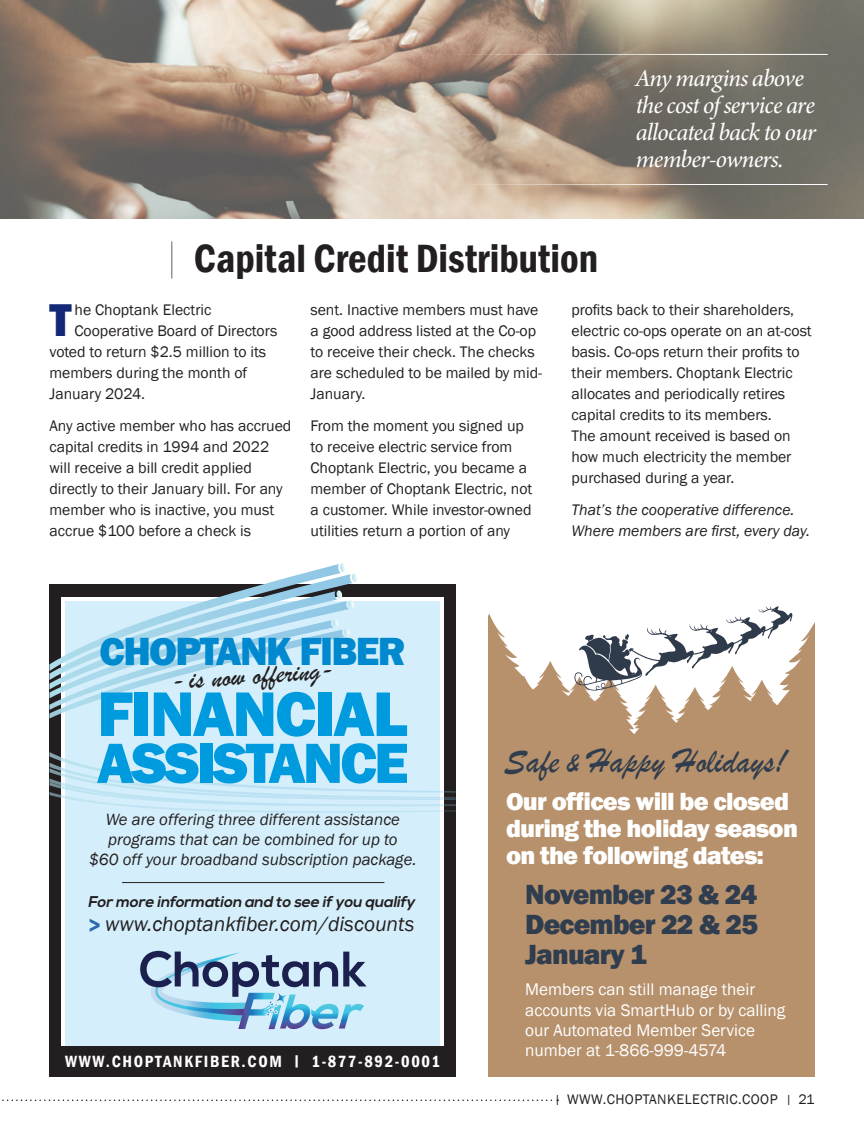
<style>
.page{position:relative;width:864px;height:1134px;background:#fff}
.page>*{position:absolute;margin:0;border:0;box-sizing:border-box;transform-origin:0 0}
.t1{font:800 65.25px "Franklin Gothic";letter-spacing:-.03em;color:#009bde}
.t2{font:800 58.65px "Franklin Gothic";letter-spacing:-.05em;color:#009bde}
.Copy{font:800 47.25px "Franklin Gothic";color:#142975}
.t3{font:600 condensed 40.5px "Franklin Gothic";color:#231f20}
.t4{font:800 40.5px "Franklin Gothic";letter-spacing:-.04em;color:#0089cf}
.t5{font:36px "Brush Script";color:#2f3d4e;scale:.95 1}
.t6{font:800 28.5px "Franklin Gothic";letter-spacing:-.03em;color:#2f3d4e}
.t7{font:28.2px "Brush Script";color:#231f20}
.t8{font:800 25.5px/27px "Franklin Gothic";letter-spacing:-.03em;color:#fff}
.t9{font:italic 24.45px/27px "Minion Variable Concept";letter-spacing:-.03em;color:#fff}
.t10{font:italic 21.15px "Franklin Gothic";color:#231f20}
.Copy-2{font:17.25px/20.2px "Franklin Gothic";color:#fff}
.t11{font:italic 16.65px "Franklin Gothic";color:#231f20}
.t12{font:600 condensed 16.65px "Franklin Gothic";letter-spacing:.1em;color:#fff}
.Copy-3{font:15.75px/21px "Franklin Gothic";color:#231f20}
.Copy-4{font:italic 15.75px/21px "Franklin Gothic";color:#231f20}
.t13{font:italic 700 15.6px "Nexa";color:#231f20}
.t14{font:14.25px "Franklin Gothic";letter-spacing:.03em;color:#231f20}
.s1{font-weight:800;font-style:normal;font-size:22.95px;color:#2a69af}
.s2{font-size:14.55px}
.s3{font-size:27px}
.s4{font-size:12px}
</style>
<div class="page">
<div style="left:488px;top:614px;width:327px;height:462px;background:#b7916c"></div>
<svg style="left:2px;top:1100px;width:556px;height:1px"></svg>
<img style="left:0;top:0;width:864px;height:218px">
<div style="left:65px;top:601px;width:375px;height:462px;background:#d4effb"></div>
<div style="left:49px;top:585px;width:12px;height:491px;background:#231f20"></div>
<div style="left:444px;top:594px;width:12px;height:482px;background:#231f20"></div>
<svg style="left:340px;top:563px;width:5px;height:10px"></svg>
<svg style="left:49px;top:574px;width:407px;height:27px"></svg>
<svg style="left:352px;top:573px;width:6px;height:10px"></svg>
<svg style="left:124px;top:601px;width:225px;height:28px"></svg>
<svg style="left:348px;top:600px;width:6px;height:9px"></svg>
<svg style="left:49px;top:629px;width:407px;height:184px"></svg>
<svg style="left:332px;top:619px;width:18px;height:17px"></svg>
<div style="left:51px;top:1046px;width:403px;height:30px;background:#231f20"></div>
<svg style="left:140px;top:951px;width:226px;height:78px"></svg>
<hr style="left:122px;top:882px;width:262px;height:1px;background:#231f20">
<hr style="left:171px;top:241px;width:1px;height:37px;background:#939598">
<hr style="left:443px;top:54px;width:385px;height:1px;background:#fff">
<hr style="left:443px;top:184px;width:385px;height:1px;background:#fff">
<svg style="left:488px;top:614px;width:327px;height:120px"></svg>
<svg style="left:573px;top:606px;width:220px;height:88px;background:#d5d5d6"></svg>
<p class="t3" style="left:194px;top:231px;width:406px">Capital Credit Distribution</p>
<p class="t9" style="left:636px;top:64px;width:182px">Any margins above the cost of service are allocated back to our member-owners.</p>
<p class="Copy" style="left:49px;top:290px;width:24px">T</p>
<p class="Copy-3" style="left:75px;top:300px;width:138px">he Choptank Electric</p>
<p class="Copy-3" style="left:75px;top:321px;width:204px">Cooperative Board of Directors</p>
<p class="Copy-3" style="left:49px;top:342px;width:218px">voted to return $2.5 million to its</p>
<p class="Copy-3" style="left:49px;top:363px;width:199px">members during the month of</p>
<p class="Copy-3" style="left:49px;top:384px;width:97px">January 2024.</p>
<p class="Copy-3" style="left:49px;top:415px;width:243px">Any active member who has accrued capital credits in 1994 and 2022 will receive a bill credit applied directly to their January bill. For any member who is inactive, you must accrue $100 before a check is</p>
<p class="Copy-3" style="left:310px;top:300px;width:233px">sent. Inactive members must have a good address listed at the Co-op to receive their check. The checks are scheduled to be mailed by mid-<br>January.</p>
<p class="Copy-3" style="left:310px;top:415px;width:223px">From the moment you signed up to receive electric service from<br>Choptank Electric, you became a member of Choptank Electric, not a customer. While investor-owned utilities return a portion of any</p>
<p class="Copy-3" style="left:572px;top:300px;width:242px">profits back to their shareholders, electric co-ops operate on an at-cost basis. Co-ops return their profits to their members. Choptank Electric allocates and periodically retires capital credits to its members.<br>The amount received is based on how much electricity the member purchased during a year.</p>
<p class="Copy-4" style="left:572px;top:499px;width:240px">That’s the cooperative difference.<br>Where members are first, every day.</p>
<p class="t4" style="left:100px;top:625px;width:308px">CHOPTANK FIBER</p>
<p class="t1" style="left:97px;top:672px;width:312px">FINANCIAL</p>
<p class="t2" style="left:97px;top:725px;width:313px">ASSISTANCE</p>
<p class="t7" style="left:170px;top:664px;width:165px;rotate:-4deg">- is now offering-</p>
<p class="t11" style="left:106px;top:809px;width:296px">We are offering three different assistance</p>
<p class="t11" style="left:108px;top:829px;width:291px">programs that can be combined for up to</p>
<p class="t11" style="left:89px;top:849px;width:329px">$60 off your broadband subscription package.</p>
<p class="t13" style="left:88px;top:893px;width:332px">For more information and to see ifyou qualify</p>
<p class="t10" style="left:88px;top:911px;width:328px"><span class="s1">&gt;</span> www.choptankfiber.com/discounts</p>
<p class="t12" style="left:65px;top:1050px;width:376px">WWW.CHOPTANKFIBER.COM <span class="s2">|</span> 1-877-892-0001</p>
<p class="t5" style="left:504px;top:739px;width:298px">Safe <span class="s3">&amp;</span> Happy Holidays!</p>
<p class="t8" style="left:506px;top:788px;width:293px">Our offices will be closed during the holiday season on the following dates:</p>
<p class="t6" style="left:525px;top:876px;width:233px">November 23 &amp; 24</p>
<p class="t6" style="left:525px;top:906px;width:234px">December 22 &amp; 25</p>
<p class="t6" style="left:525px;top:936px;width:123px">January 1</p>
<p class="Copy-2" style="left:525px;top:980px;width:231px">Members can still manage their</p>
<p class="Copy-2" style="left:525px;top:1000px;width:261px">accounts via SmartHub or by calling our Automated Member Service</p>
<p class="Copy-2" style="left:525px;top:1041px;width:202px">number at 1-866-999-4574</p>
<p class="t14" style="left:555px;top:1091px;width:261px"><span class="s4">|</span> WWW.CHOPTANKELECTRIC.COOP <span class="s4">|</span> 21</p>
</div>
